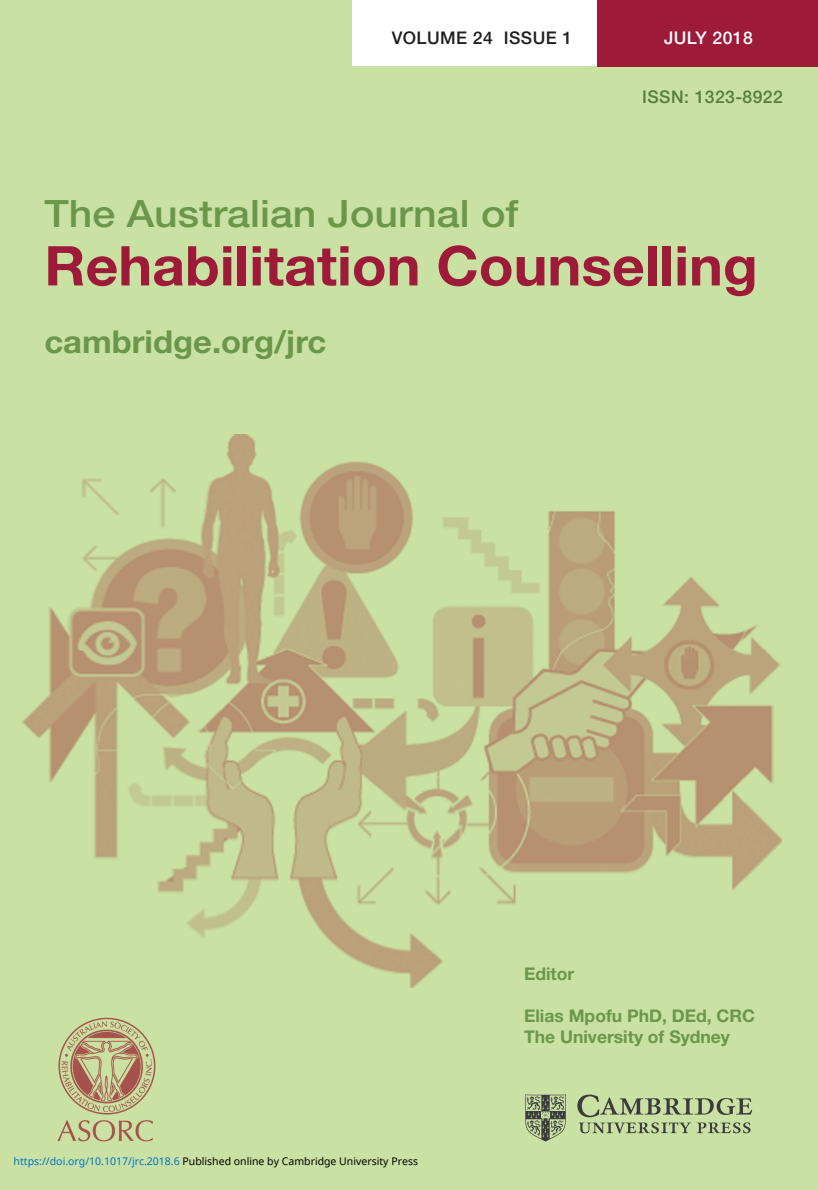
<style>
.page{position:relative;width:818px;height:1190px;background:#c9e1a2}
.page>*{position:absolute;margin:0;border:0;box-sizing:border-box;transform-origin:0 0}
.t1{font:700 54.95px "Helvetica Neue";color:#9d1a39;scale:1.04 1}
.t2{font:500 37.8px "Helvetica Neue";color:#6b974b;scale:1.09 1}
.t3{font:700 31.5px "Helvetica Neue";color:#6b974b;scale:1.04 1}
.t4{font:700 17.5px/21px "Helvetica Neue";color:#6b974b}
.t5{font:500 17.5px "Helvetica Neue";letter-spacing:.025em;color:#231f20}
.t6{font:500 17.5px "Helvetica Neue";letter-spacing:.025em;color:#577e3d}
.t7{font:500 17.5px "Helvetica Neue";letter-spacing:.025em;color:#fff}
.t8{font:10.5px "Noto Sans";color:#000}
.s1{color:#0172cf}
</style>
<div class="page">
<div style="left:352px;top:0;width:259px;height:66px;background:#fff"></div>
<div style="left:597px;top:0;width:221px;height:67px;background:#9d1a39"></div>
<svg style="left:525px;top:1094px;width:227px;height:47px"></svg>
<img style="left:57px;top:1017px;width:98px;height:125px">
<img style="left:22px;top:434px;width:759px;height:554px">
<h3 class="t5" style="left:392px;top:31px;width:182px">VOLUME 24 ISSUE 1</h3>
<h3 class="t7" style="left:664px;top:31px;width:90px">JULY 2018</h3>
<h3 class="t6" style="left:642px;top:91px;width:142px">ISSN: 1323-8922</h3>
<h2 class="t2" style="left:44px;top:200px;width:436px">The Australian Journal of</h2>
<h1 class="t1" style="left:44px;top:246px;width:687px">Rehabilitation Counselling</h1>
<h3 class="t3" style="left:44px;top:331px;width:273px">cambridge.org/jrc</h3>
<p class="t8" style="left:14px;top:1154px;width:406px"><span class="s1">https://doi.org/10.1017/jrc.2018.6</span> Published online by Cambridge University Press</p>
<h3 class="t4" style="left:524px;top:965px;width:52px">Editor</h3>
<h3 class="t4" style="left:524px;top:1007px;width:233px">Elias Mpofu PhD, DEd, CRC<br>The University of Sydney</h3>
</div>
